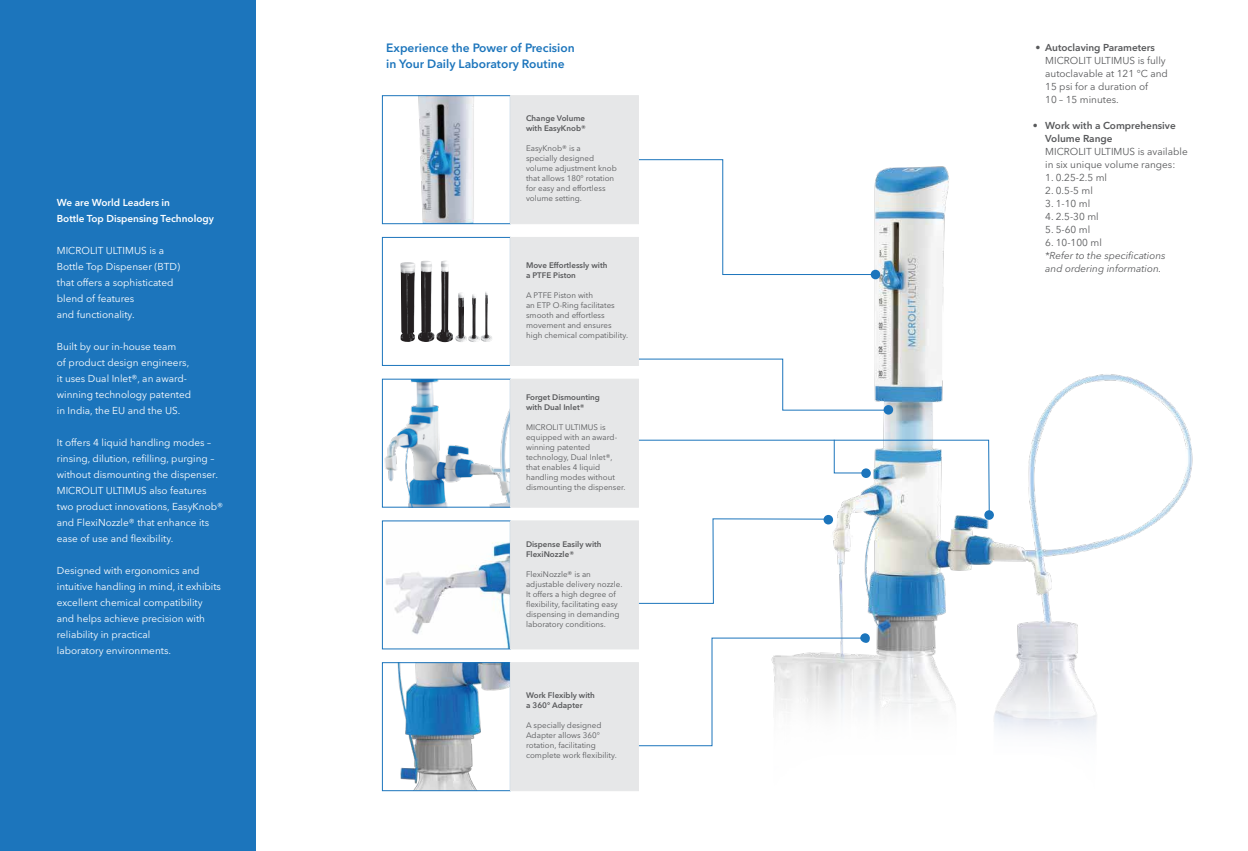
<style>
.page{position:relative;width:1248px;height:851px;background:#fff}
.page>*{position:absolute;margin:0;border:0;box-sizing:border-box;transform-origin:0 0}
.t1{font:600 12px/16px "Avenir Next";color:#1c75bc}
.t2{font:10px/16px "Avenir Next";color:#fff}
.t3{font:10px/13px "Avenir Next";color:#58595b}
.t4{font:600 10px/13px "Avenir Next";color:#58595b}
.t5{font:600 10px/16px "Avenir Next";color:#fff}
.t6{font:italic 10px/13px "Avenir Next";color:#58595b}
.t7{font:8px/10px "Avenir Next";color:#58595b}
.t8{font:600 8px/10px "Avenir Next";color:#58595b}
</style>
<div class="page">
<img style="left:706px;top:166px;width:487px;height:581px">
<svg style="left:639px;top:358px;width:251px;height:53px"></svg>
<div style="left:0;top:0;width:255px;height:850px;background:#1c75bc"></div>
<div style="left:883px;top:405px;width:10px;height:9px;background:#1c75bc;border-radius:50%"></div>
<div style="left:870px;top:270px;width:10px;height:9px;background:#1c75bc;border-radius:50%"></div>
<div style="left:984px;top:510px;width:9px;height:9px;background:#1c75bc;border-radius:50%"></div>
<svg style="left:639px;top:159px;width:241px;height:116px"></svg>
<svg style="left:586px;top:633px;width:283px;height:113px"></svg>
<img style="left:418px;top:97px;width:56px;height:125px">
<div style="left:382px;top:95px;width:129px;height:129px;border:1px solid #1c75bc"></div>
<div style="left:510px;top:95px;width:129px;height:129px;background:#e6e7e8"></div>
<img style="left:385px;top:542px;width:124px;height:105px">
<div style="left:382px;top:520px;width:129px;height:129px;border:1px solid #1c75bc"></div>
<div style="left:510px;top:520px;width:129px;height:129px;background:#e6e7e8"></div>
<img style="left:384px;top:380px;width:125px;height:125px">
<div style="left:382px;top:378px;width:129px;height:129px;border:1px solid #1c75bc"></div>
<div style="left:510px;top:378px;width:129px;height:129px;background:#e6e7e8;border:1px solid #e6e7e8"></div>
<img style="left:397px;top:664px;width:112px;height:125px">
<div style="left:382px;top:662px;width:129px;height:129px;border:1px solid #1c75bc"></div>
<div style="left:510px;top:662px;width:129px;height:129px;background:#e6e7e8"></div>
<div style="left:382px;top:237px;width:129px;height:129px;border:1px solid #1c75bc"></div>
<div style="left:510px;top:237px;width:129px;height:129px;background:#e6e7e8"></div>
<img style="left:400px;top:260px;width:92px;height:82px">
<svg style="left:580px;top:438px;width:409px;height:166px"></svg>
<p class="t5" style="left:57px;top:194px;width:159px">We are World Leaders in<br>Bottle Top Dispensing Technology</p>
<p class="t2" style="left:57px;top:242px;width:125px">MICROLIT ULTIMUS is a<br>Bottle Top Dispenser (BTD) that offers a sophisticated blend of features<br>and functionality.</p>
<p class="t2" style="left:57px;top:338px;width:136px">Built by our in-house team<br>of product design engineers, it uses Dual Inlet®, an award&shy;winning technology patented in India, the EU and the US.</p>
<p class="t2" style="left:57px;top:434px;width:168px">It offers 4 liquid handling modes – rinsing, dilution, refilling, purging – without dismounting the dispenser.<br>MICROLIT ULTIMUS also features two product innovations, EasyKnob® and FlexiNozzle® that enhance its ease of use and flexibility.</p>
<p class="t2" style="left:57px;top:562px;width:166px">Designed with ergonomics and intuitive handling in mind, it exhibits excellent chemical compatibility and helps achieve precision with reliability in practical<br>laboratory environments.</p>
<p class="t1" style="left:386px;top:40px;width:190px">Experience the Power of Precision in Your Daily Laboratory Routine</p>
<p class="t4" style="left:1045px;top:40px;width:111px">Autoclaving Parameters</p>
<p class="t4" style="left:1035px;top:40px;width:6px">•</p>
<p class="t3" style="left:1045px;top:53px;width:124px">MICROLIT ULTIMUS is fully autoclavable at 121 °C and<br>15 psi for a duration of<br>10 – 15 minutes.</p>
<p class="t4" style="left:1045px;top:118px;width:132px">Work with a Comprehensive<br>Volume Range</p>
<p class="t3" style="left:1045px;top:144px;width:144px">MICROLIT ULTIMUS is available in six unique volume ranges:</p>
<p class="t3" style="left:1045px;top:170px;width:63px">1. 0.25-2.5 ml</p>
<p class="t3" style="left:1045px;top:183px;width:49px">2. 0.5-5 ml</p>
<p class="t3" style="left:1045px;top:196px;width:47px">3. 1-10 ml</p>
<p class="t3" style="left:1045px;top:209px;width:55px">4. 2.5-30 ml</p>
<p class="t3" style="left:1045px;top:222px;width:47px">5. 5-60 ml</p>
<p class="t3" style="left:1045px;top:235px;width:58px">6. 10-100 ml</p>
<p class="t6" style="left:1045px;top:248px;width:122px">*Refer to the specifications and ordering information.</p>
<p class="t8" style="left:526px;top:113px;width:61px">Change Volume with EasyKnob®</p>
<p class="t7" style="left:526px;top:143px;width:92px">EasyKnob® is a<br>specially designed volume adjustment knob that allows 180° rotation for easy and effortless volume setting.</p>
<p class="t4" style="left:1032px;top:118px;width:6px">•</p>
<p class="t8" style="left:526px;top:260px;width:83px">Move Effortlessly with a PTFE Piston</p>
<p class="t7" style="left:526px;top:290px;width:104px">A PTFE Piston with<br>an ETP O-Ring facilitates smooth and effortless movement and ensures high chemical compatibility.</p>
<p class="t8" style="left:526px;top:392px;width:75px">Forget Dismounting with Dual Inlet®</p>
<p class="t7" style="left:526px;top:422px;width:101px">MICROLIT ULTIMUS is equipped with an award&shy;winning patented technology, Dual Inlet®, that enables 4 liquid handling modes without dismounting the dispenser.</p>
<p class="t8" style="left:526px;top:538px;width:77px">Dispense Easily with<br>FlexiNozzle®</p>
<p class="t7" style="left:526px;top:568px;width:98px">FlexiNozzle® is an adjustable delivery nozzle.<br>It offers a high degree of flexibility, facilitating easy dispensing in demanding laboratory conditions.</p>
<p class="t8" style="left:526px;top:690px;width:70px">Work Flexibly with a 360° Adapter</p>
<p class="t7" style="left:526px;top:720px;width:92px">A specially designed<br>Adapter allows 360° rotation, facilitating complete work flexibility.</p>
</div>
